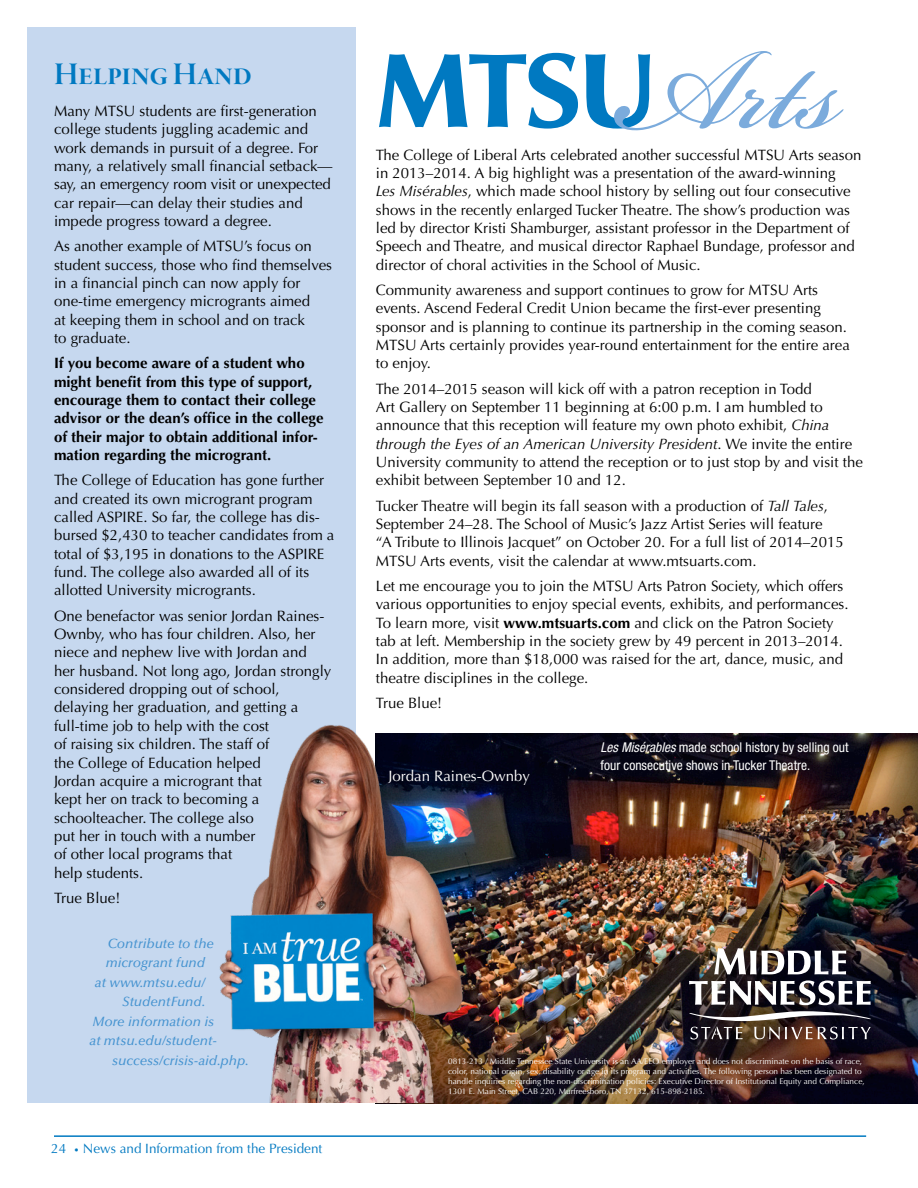
<style>
.page{position:relative;width:918px;height:1188px;background:#fff}
.page>*{position:absolute;margin:0;border:0;box-sizing:border-box;transform-origin:0 0}
.t1{font:33px "Garamond Premr Pro Smbd Disp";letter-spacing:.005em;color:#0079c1}
.t2{font:15px/18.3px "Optima LT Std";color:#000}
.t3{font:700 15px/18.5px "Optima LT Std";color:#000}
.t4{font:15px "Optima LT Std";color:#fff}
.t5{font:italic 500 13.5px "Optima LT Std";color:#4593d0}
.t6{font:condensed 13.5px/18px "Helvetica Neue LT Pro";color:#fff}
.t7{font:13.5px "Optima LT Std";color:#0079c1}
.t8{font:8.25px/9.9px "Optima LT Std";color:#fff}
.s1{font-size:9px}
.s2{font-style:italic}
.s3{font-weight:700}
</style>
<div class="page">
<div style="left:27px;top:27px;width:328px;height:1076px;background:#c6d8ef"></div>
<img style="left:466px;top:733px;width:452px;height:370px">
<svg style="left:379px;top:53px;width:199px;height:76px"></svg>
<svg style="left:585px;top:51px;width:259px;height:80px"></svg>
<svg style="left:714px;top:948px;width:132px;height:26px"></svg>
<svg style="left:689px;top:980px;width:182px;height:25px"></svg>
<svg style="left:754px;top:1027px;width:117px;height:13px;background:#61504e"></svg>
<svg style="left:690px;top:1027px;width:53px;height:13px"></svg>
<svg style="left:689px;top:1011px;width:182px;height:10px"></svg>
<img style="left:219px;top:717px;width:247px;height:386px">
<hr style="left:54px;top:1135px;width:812px;height:2px;background:#0079c1">
<h1 class="t1" style="left:54px;top:56px;width:199px">Helping Hand</h1>
<p class="t2" style="left:54px;top:102px;width:280px">Many MTSU students are first-generation college students juggling academic and work demands in pursuit of a degree. For many, a relatively small financial setback— say, an emergency room visit or unexpected car repair—can delay their studies and impede progress toward a degree.</p>
<p class="t2" style="left:54px;top:237px;width:280px">As another example of MTSU’s focus on student success, those who find themselves in a financial pinch can now apply for one-time emergency microgrants aimed<br>at keeping them in school and on track<br>to graduate.</p>
<p class="t3" style="left:54px;top:354px;width:271px">If you become aware of a student who might benefit from this type of support, encourage them to contact their college advisor or the dean’s office in the college of their major to obtain additional infor&shy;mation regarding the microgrant.</p>
<p class="t2" style="left:54px;top:471px;width:282px">The College of Education has gone further and created its own microgrant program called ASPIRE. So far, the college has dis&shy;bursed $2,430 to teacher candidates from a total of $3,195 in donations to the ASPIRE fund. The college also awarded all of its allotted University microgrants.</p>
<p class="t2" style="left:54px;top:607px;width:279px">One benefactor was senior Jordan Raines-Ownby, who has four children. Also, her niece and nephew live with Jordan and<br>her husband. Not long ago, Jordan strongly considered dropping out of school, delaying her graduation, and getting a full-time job to help with the cost<br>of raising six children. The staff of<br>the College of Education helped<br>Jordan acquire a microgrant that<br>kept her on track to becoming a schoolteacher. The college also<br>put her in touch with a number<br>of other local programs that<br>help students.</p>
<p class="t2" style="left:54px;top:889px;width:68px">True Blue!</p>
<p class="t5" style="left:107px;top:935px;width:108px">Contribute to the</p>
<p class="t5" style="left:106px;top:955px;width:101px">microgrant fund</p>
<p class="t5" style="left:95px;top:974px;width:112px">at www.mtsu.edu/</p>
<p class="t5" style="left:122px;top:994px;width:84px">StudentFund.</p>
<p class="t5" style="left:93px;top:1013px;width:123px">More information is</p>
<p class="t5" style="left:90px;top:1033px;width:129px">at mtsu.edu/student-</p>
<p class="t5" style="left:112px;top:1052px;width:138px">success/crisis-aid.php.</p>
<p class="t7" style="left:51px;top:1140px;width:273px">24 <span class="s1">•</span> News and Information from the President</p>
<p class="t2" style="left:376px;top:146px;width:487px">The College of Liberal Arts celebrated another successful MTSU Arts season in 2013–2014. A big highlight was a presentation of the award-winning<br><span class="s2">Les Misérables</span>, which made school history by selling out four consecutive shows in the recently enlarged Tucker Theatre. The show’s production was led by director Kristi Shamburger, assistant professor in the Department of Speech and Theatre, and musical director Raphael Bundage, professor and director of choral activities in the School of Music.</p>
<p class="t2" style="left:376px;top:281px;width:476px">Community awareness and support continues to grow for MTSU Arts events. Ascend Federal Credit Union became the first-ever presenting sponsor and is planning to continue its partnership in the coming season.<br>MTSU Arts certainly provides year-round entertainment for the entire area to enjoy.</p>
<p class="t2" style="left:376px;top:379px;width:489px">The 2014–2015 season will kick off with a patron reception in Todd<br>Art Gallery on September 11 beginning at 6:00 p.m. I am humbled to announce that this reception will feature my own photo exhibit, <span class="s2">China through the Eyes of an American University President</span>. We invite the entire University community to attend the reception or to just stop by and visit the exhibit between September 10 and 12.</p>
<p class="t2" style="left:376px;top:496px;width:470px">Tucker Theatre will begin its fall season with a production of <span class="s2">Tall Tales</span>, September 24–28. The School of Music’s Jazz Artist Series will feature<br>“A Tribute to Illinois Jacquet” on October 20. For a full list of 2014–2015<br>MTSU Arts events, visit the calendar at www.mtsuarts.com.</p>
<p class="t2" style="left:376px;top:577px;width:474px">Let me encourage you to join the MTSU Arts Patron Society, which offers various opportunities to enjoy special events, exhibits, and performances.<br>To learn more, visit <span class="s3">www.mtsuarts.com</span> and click on the Patron Society tab at left. Membership in the society grew by 49 percent in 2013–2014.<br>In addition, more than $18,000 was raised for the art, dance, music, and theatre disciplines in the college.</p>
<p class="t2" style="left:376px;top:694px;width:68px">True Blue!</p>
<p class="t6" style="left:601px;top:738px;width:250px"><span class="s2">Les Misérables</span> made school history by selling out four consecutive shows in Tucker Theatre.</p>
<p class="t4" style="left:389px;top:767px;width:143px">Jordan Raines-Ownby</p>
<p class="t8" style="left:448px;top:1056px;width:418px">0813-213 / Middle Tennessee State University is an AA/EEO employer and does not discriminate on the basis of race, color, national origin, sex, disability or age in its program and activities. The following person has been designated to handle inquiries regarding the non-discrimination policies: Executive Director of Institutional Equity and Compliance, 1301 E. Main Street, CAB 220, Murfreesboro, TN 37132, 615-898-2185.</p>
</div>
